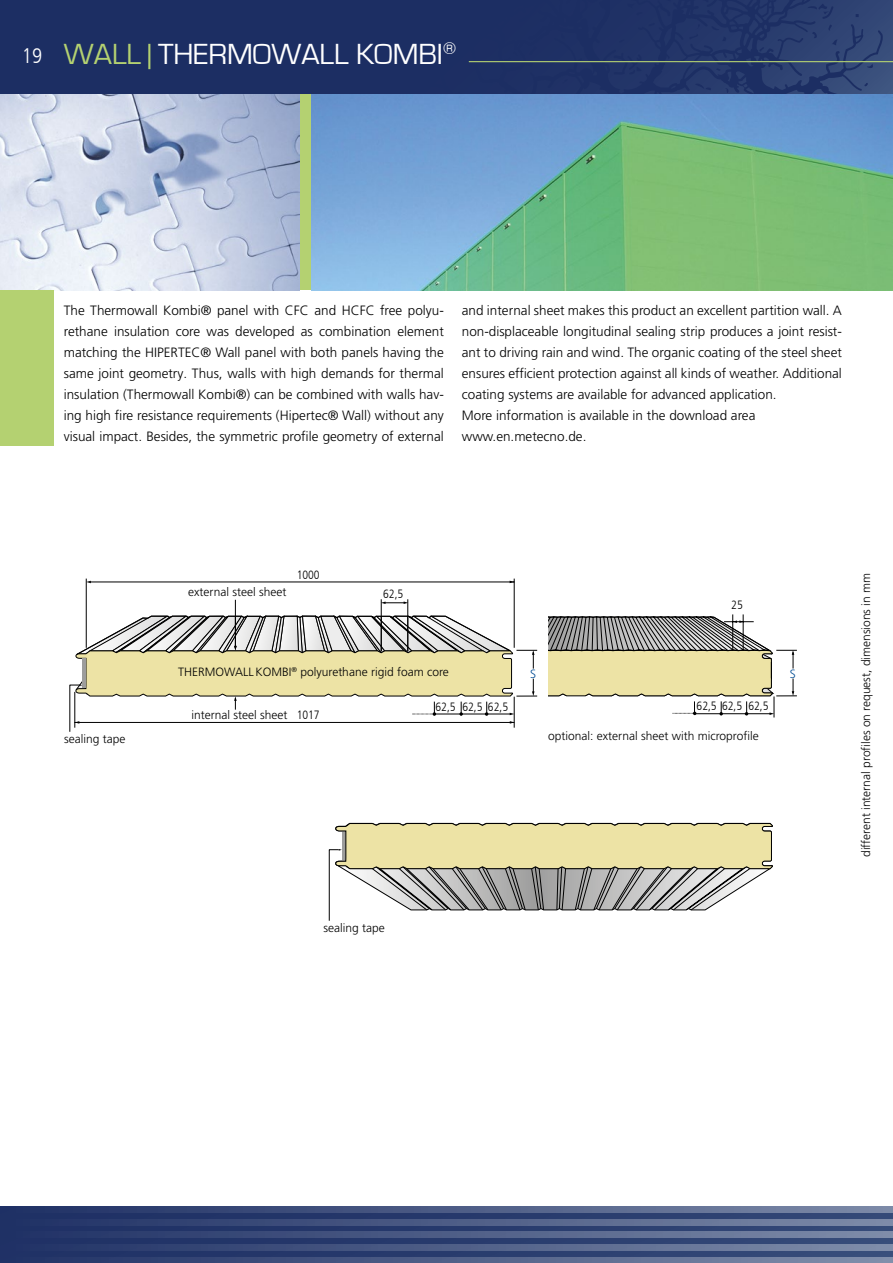
<style>
.page{position:relative;width:893px;height:1263px;background:#fff}
.page>*{position:absolute;margin:0;border:0;box-sizing:border-box;transform-origin:0 0}
.t1{font:30px "Eurostile";color:#fff}
.t2{font:300 condensed 21px "Frutiger LT";color:#fff}
.t3{font:300 13.5px/21px "Frutiger LT Pro";color:#000;text-align:justify}
.t4{font:300 13.5px/21px "Frutiger LT Pro";color:#020203;text-align:justify}
.t5{font:300 12px "Frutiger LT Pro";color:#000}
.t6{font:300 condensed 12px "Frutiger LT";color:#000}
.t7{font:300 12px "Frutiger LT Pro";color:#004b93}
.s1{color:#b4d171}
.s2{color:#000}
</style>
<div class="page">
<svg style="left:16px;top:0;width:877px;height:95px;background:#203367"></svg>
<svg style="left:0;top:1213px;width:893px;height:44px;background:#2c3f70"></svg>
<svg style="left:0;top:1206px;width:893px;height:7px;background:#4c5c85"></svg>
<svg style="left:0;top:1219px;width:893px;height:6px;background:#4d5c86"></svg>
<svg style="left:0;top:1232px;width:893px;height:6px;background:#4e5d86"></svg>
<svg style="left:0;top:1244px;width:893px;height:6px;background:#4e5e87"></svg>
<svg style="left:0;top:1257px;width:893px;height:6px;background:#4f5f87"></svg>
<img style="left:0;top:95px;width:299px;height:195px">
<img style="left:311px;top:95px;width:582px;height:195px">
<hr style="left:469px;top:61px;width:424px;height:1px;background:#b4d171">
<div style="left:0;top:290px;width:53px;height:155px;background:#b4d171"></div>
<svg style="left:329px;top:823px;width:444px;height:98px"></svg>
<hr style="left:732px;top:614px;width:1px;height:36px;background:#000">
<hr style="left:743px;top:614px;width:1px;height:36px;background:#000">
<svg style="left:548px;top:616px;width:249px;height:101px"></svg>
<hr style="left:86px;top:579px;width:1px;height:69px;background:#000">
<hr style="left:514px;top:579px;width:1px;height:69px;background:#000">
<hr style="left:90px;top:582px;width:424px;height:1px;background:#000">
<hr style="left:235px;top:600px;width:1px;height:48px;background:#000">
<hr style="left:381px;top:599px;width:1px;height:52px;background:#000">
<hr style="left:407px;top:599px;width:1px;height:52px;background:#000">
<svg style="left:381px;top:601px;width:27px;height:3px"></svg>
<svg style="left:69px;top:614px;width:468px;height:118px"></svg>
<h2 class="t2" style="left:22px;top:43px;width:22px">19</h2>
<h1 class="t1" style="left:64px;top:38px;width:394px"><span class="s1">WALL |</span> THERMOWALL KOMBI<sup>®</sup></h1>
<p class="t3" style="left:64px;top:300px;width:382px">The Thermowall Kombi® panel with CFC and HCFC free polyu&shy;rethane insulation core was developed as combination element matching the HIPERTEC® Wall panel with both panels having the same joint geometry. Thus, walls with high demands for thermal insulation (Thermowall Kombi®) can be combined with walls hav&shy;ing high fire resistance requirements (Hipertec® Wall) without any visual impact. Besides, the symmetric profile geometry of external</p>
<p class="t4" style="left:462px;top:300px;width:382px"><span class="s2">and internal sheet makes this product an excellent partition wall.</span> A non-displaceable longitudinal sealing strip produces a joint resist&shy;ant to driving rain and wind. The organic coating of the steel sheet ensures efficient protection against all kinds of weather. Additional coating systems are available for advanced application.</p>
<p class="t3" style="left:462px;top:405px;width:295px">More information is available in the download area www.en.metecno.de.</p>
<p class="t5" style="left:64px;top:731px;width:63px">sealing tape</p>
<p class="t5" style="left:188px;top:585px;width:100px">external steel sheet</p>
<p class="t6" style="left:297px;top:568px;width:25px">1000</p>
<p class="t6" style="left:383px;top:587px;width:22px">62,5</p>
<p class="t6" style="left:731px;top:598px;width:13px">25</p>
<p class="t5" style="left:178px;top:665px;width:272px">THERMOWALL KOMBI<sup>®</sup> polyurethane rigid foam core</p>
<p class="t7" style="left:790px;top:666px;width:7px">S</p>
<p class="t5" style="left:191px;top:708px;width:98px">internal steel sheet</p>
<p class="t7" style="left:530px;top:666px;width:7px">S</p>
<p class="t6" style="left:697px;top:699px;width:73px">62,5 62,5 62,5</p>
<p class="t6" style="left:462px;top:699px;width:47px">62,5 62,5</p>
<p class="t6" style="left:436px;top:699px;width:22px">62,5</p>
<p class="t6" style="left:297px;top:708px;width:25px">1017</p>
<p class="t5" style="left:548px;top:729px;width:212px">optional: external sheet with microprofile</p>
<p class="t5" style="left:324px;top:921px;width:63px">sealing tape</p>
<p class="t5" style="left:859px;top:857px;width:285px;rotate:-90deg">different internal profiles on request, dimensions in mm</p>
</div>
